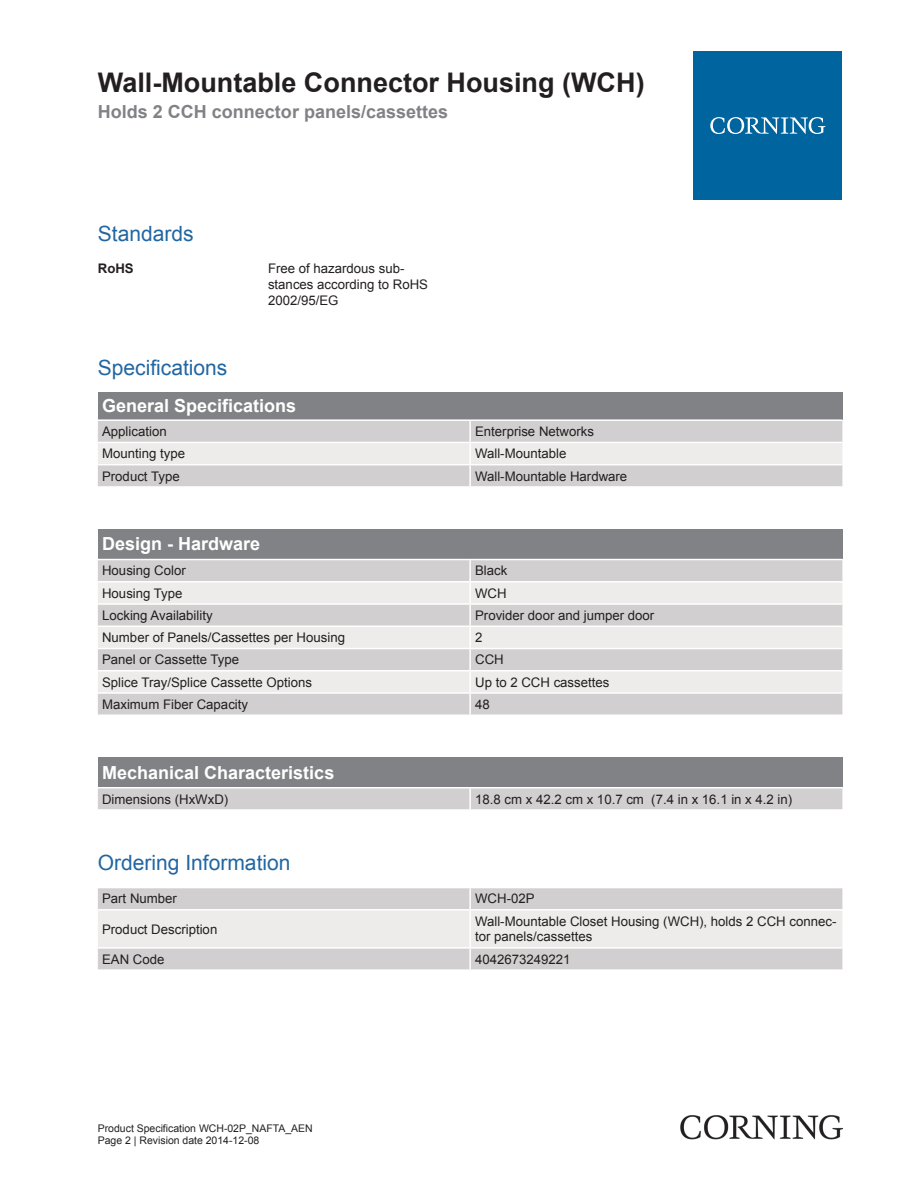
<style>
.page{position:relative;width:919px;height:1187px;background:#fff}
.page>*{position:absolute;margin:0;border:0;box-sizing:border-box;transform-origin:0 0}
.t1{font:700 27px "Arial";color:#231f20}
.t2{font:21px "Arial";color:#2166a2}
.t3{font:700 18px "Arial";color:#fff}
.t4{font:700 18px "Arial";color:#808285}
.t5{font:13.2px/15.9px "Arial";color:#231f20}
.t6{font:700 13.2px "Arial";color:#231f20}
.t7{font:10.5px/12.6px "Arial";color:#231f20}
</style>
<div class="page">
<div style="left:98px;top:392px;width:744px;height:27px;background:#808285"></div>
<div style="left:98px;top:421px;width:744px;height:65px;background:#d1cfcf"></div>
<div style="left:98px;top:443px;width:744px;height:21px;background:#edeceb"></div>
<hr style="left:469px;top:421px;width:2px;height:20px;background:#fff">
<hr style="left:469px;top:443px;width:2px;height:21px;background:#fff">
<hr style="left:469px;top:465px;width:2px;height:21px;background:#fff">
<hr style="left:98px;top:441px;width:372px;height:2px;background:#fff">
<hr style="left:470px;top:441px;width:372px;height:2px;background:#fff">
<hr style="left:98px;top:464px;width:372px;height:1px;background:#fff">
<hr style="left:470px;top:464px;width:372px;height:1px;background:#fff">
<div style="left:98px;top:529px;width:744px;height:29px;background:#808285"></div>
<div style="left:98px;top:560px;width:744px;height:154px;background:#d1cfcf"></div>
<svg style="left:98px;top:582px;width:744px;height:110px;background:#e2e0e0"></svg>
<hr style="left:469px;top:560px;width:2px;height:21px;background:#fff">
<hr style="left:469px;top:582px;width:2px;height:21px;background:#fff">
<hr style="left:469px;top:604px;width:2px;height:21px;background:#fff">
<hr style="left:469px;top:627px;width:2px;height:20px;background:#fff">
<hr style="left:469px;top:649px;width:2px;height:21px;background:#fff">
<hr style="left:469px;top:671px;width:2px;height:21px;background:#fff">
<hr style="left:469px;top:693px;width:2px;height:21px;background:#fff">
<hr style="left:98px;top:581px;width:372px;height:1px;background:#fff">
<hr style="left:470px;top:581px;width:372px;height:1px;background:#fff">
<hr style="left:98px;top:603px;width:372px;height:1px;background:#fff">
<hr style="left:470px;top:603px;width:372px;height:1px;background:#fff">
<hr style="left:98px;top:625px;width:372px;height:2px;background:#fff">
<hr style="left:470px;top:625px;width:372px;height:2px;background:#fff">
<hr style="left:98px;top:647px;width:372px;height:2px;background:#fff">
<hr style="left:470px;top:647px;width:372px;height:2px;background:#fff">
<hr style="left:98px;top:670px;width:372px;height:1px;background:#fff">
<hr style="left:470px;top:670px;width:372px;height:1px;background:#fff">
<hr style="left:98px;top:692px;width:372px;height:1px;background:#fff">
<hr style="left:470px;top:692px;width:372px;height:1px;background:#fff">
<div style="left:98px;top:757px;width:744px;height:29px;background:#808285"></div>
<div style="left:98px;top:788px;width:744px;height:21px;background:#d1cfcf"></div>
<hr style="left:469px;top:788px;width:2px;height:21px;background:#fff">
<div style="left:98px;top:888px;width:744px;height:81px;background:#d1cfcf"></div>
<div style="left:98px;top:910px;width:744px;height:37px;background:#edeceb"></div>
<hr style="left:469px;top:888px;width:2px;height:21px;background:#fff">
<hr style="left:469px;top:910px;width:2px;height:37px;background:#fff">
<hr style="left:469px;top:948px;width:2px;height:21px;background:#fff">
<hr style="left:98px;top:909px;width:372px;height:1px;background:#fff">
<hr style="left:470px;top:909px;width:372px;height:1px;background:#fff">
<hr style="left:98px;top:947px;width:372px;height:1px;background:#fff">
<hr style="left:470px;top:947px;width:372px;height:1px;background:#fff">
<div style="left:693px;top:51px;width:149px;height:149px;background:#00649e"></div>
<svg style="left:710px;top:117px;width:115px;height:17px"></svg>
<img style="left:680px;top:1115px;width:162px;height:24px">
<h1 class="t1" style="left:98px;top:64px;width:548px">Wall-Mountable Connector Housing (WCH)</h1>
<h3 class="t4" style="left:98px;top:100px;width:352px">Holds 2 CCH connector panels/cassettes</h3>
<h2 class="t2" style="left:98px;top:219px;width:97px">Standards</h2>
<p class="t6" style="left:98px;top:259px;width:37px">RoHS</p>
<p class="t5" style="left:268px;top:260px;width:161px">Free of hazardous sub&shy;stances according to RoHS<br>2002/95/EG</p>
<h2 class="t2" style="left:98px;top:353px;width:131px">Specifications</h2>
<h3 class="t3" style="left:102px;top:394px;width:196px">General Specifications</h3>
<p class="t5" style="left:102px;top:423px;width:66px">Application</p>
<p class="t5" style="left:475px;top:423px;width:120px">Enterprise Networks</p>
<p class="t5" style="left:102px;top:446px;width:84px">Mounting type</p>
<p class="t5" style="left:475px;top:446px;width:93px">Wall-Mountable</p>
<p class="t5" style="left:102px;top:468px;width:79px">Product Type</p>
<p class="t5" style="left:475px;top:468px;width:154px">Wall-Mountable Hardware</p>
<h3 class="t3" style="left:102px;top:532px;width:160px">Design - Hardware</h3>
<p class="t5" style="left:102px;top:563px;width:85px">Housing Color</p>
<p class="t5" style="left:475px;top:563px;width:34px">Black</p>
<p class="t5" style="left:102px;top:585px;width:82px">Housing Type</p>
<p class="t5" style="left:475px;top:585px;width:33px">WCH</p>
<p class="t5" style="left:102px;top:607px;width:112px">Locking Availability</p>
<p class="t5" style="left:475px;top:607px;width:181px">Provider door and jumper door</p>
<p class="t5" style="left:102px;top:629px;width:244px">Number of Panels/Cassettes per Housing</p>
<p class="t5" style="left:475px;top:629px;width:9px">2</p>
<p class="t5" style="left:102px;top:652px;width:138px">Panel or Cassette Type</p>
<p class="t5" style="left:475px;top:652px;width:30px">CCH</p>
<p class="t5" style="left:102px;top:674px;width:211px">Splice Tray/Splice Cassette Options</p>
<p class="t5" style="left:475px;top:674px;width:136px">Up to 2 CCH cassettes</p>
<p class="t5" style="left:102px;top:696px;width:147px">Maximum Fiber Capacity</p>
<p class="t5" style="left:475px;top:696px;width:16px">48</p>
<h3 class="t3" style="left:102px;top:760px;width:234px">Mechanical Characteristics</h3>
<p class="t5" style="left:102px;top:791px;width:128px">Dimensions (HxWxD)</p>
<p class="t5" style="left:475px;top:791px;width:318px">18.8 cm x 42.2 cm x 10.7 cm (7.4 in x 16.1 in x 4.2 in)</p>
<h2 class="t2" style="left:98px;top:848px;width:194px">Ordering Information</h2>
<p class="t5" style="left:102px;top:890px;width:76px">Part Number</p>
<p class="t5" style="left:475px;top:890px;width:61px">WCH-02P</p>
<p class="t5" style="left:102px;top:921px;width:117px">Product Description</p>
<p class="t5" style="left:475px;top:913px;width:363px">Wall-Mountable Closet Housing (WCH), holds 2 CCH connec&shy;tor panels/cassettes</p>
<p class="t5" style="left:102px;top:951px;width:64px">EAN Code</p>
<p class="t5" style="left:475px;top:951px;width:97px">4042673249221</p>
<p class="t7" style="left:98px;top:1121px;width:216px">Product Specification WCH-02P_NAFTA_AEN<br>Page 2 | Revision date 2014-12-08</p>
</div>
